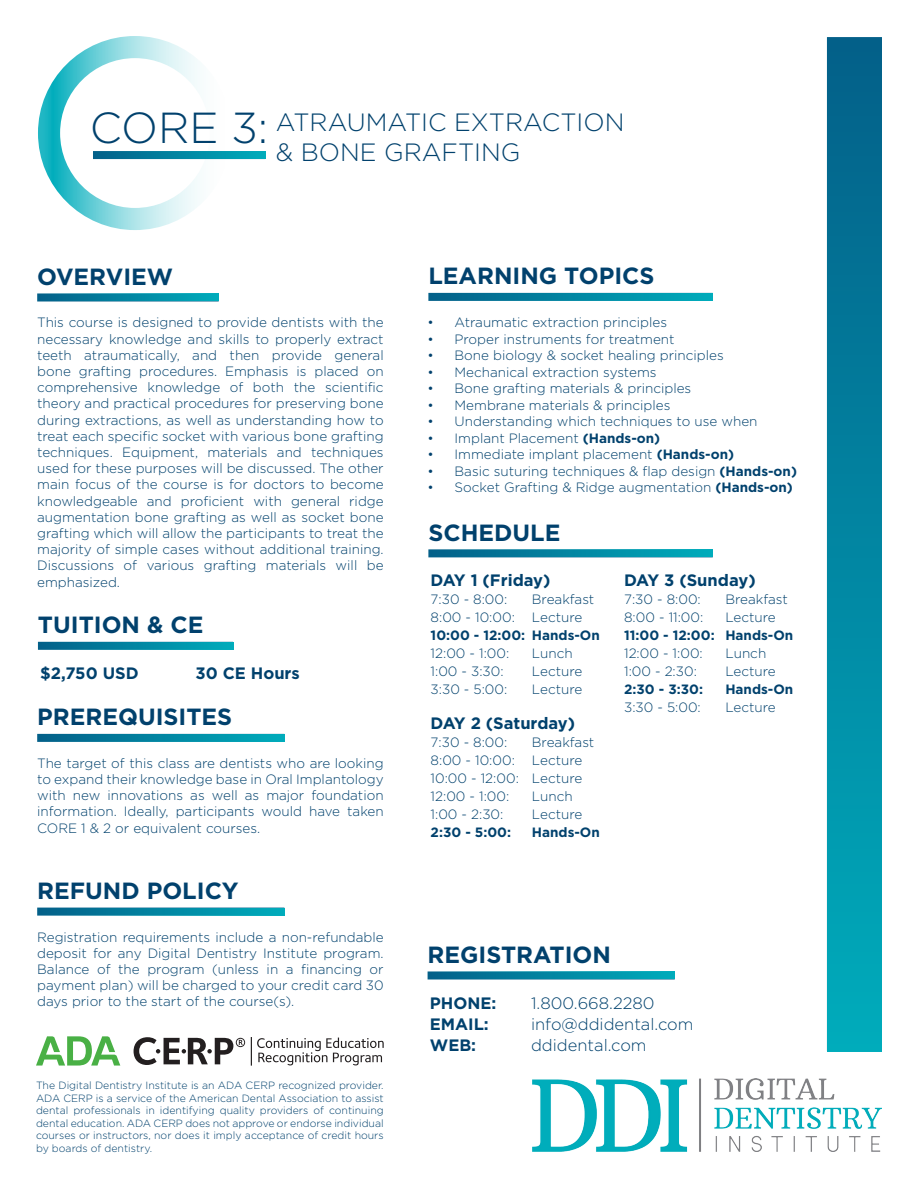
<style>
.page{position:relative;width:918px;height:1188px;background:#fff}
.page>*{position:absolute;margin:0;border:0;box-sizing:border-box;transform-origin:0 0}
.t1{font:300 43.35px "Gotham";color:#01416d}
.t2{font:300 25.05px "Gotham";color:#01416d}
.t3{font:700 23.4px "Gotham";color:#01416d}
.t4{font:700 16.5px "Gotham";color:#01416d}
.t5{font:300 16.5px "Gotham";color:#01416d}
.t6{font:300 13.5px/16.2px "Gotham";color:#01416d;text-align:justify}
.t7{font:700 13.5px "Gotham";color:#01416d}
.t8{font:300 10.5px/12.6px "Gotham";color:#01416d;text-align:justify}
.s1{font-weight:700}
</style>
<div class="page">
<div style="left:827px;top:36px;width:55px;height:1015px;background:linear-gradient(to bottom,#035f89,#00acbb)"></div>
<img style="left:533px;top:1079px;width:349px;height:73px">
<svg style="left:37px;top:293px;width:182px;height:9px"></svg>
<svg style="left:37px;top:294px;width:182px;height:7px"></svg>
<svg style="left:428px;top:293px;width:285px;height:8px;background:#0386a2"></svg>
<svg style="left:37px;top:734px;width:247px;height:8px;background:#0386a2"></svg>
<svg style="left:38px;top:642px;width:195px;height:8px;background:#0487a3"></svg>
<svg style="left:36px;top:1036px;width:84px;height:30px"></svg>
<svg style="left:251px;top:1037px;width:133px;height:29px"></svg>
<svg style="left:134px;top:1037px;width:111px;height:28px"></svg>
<svg style="left:37px;top:908px;width:247px;height:8px;background:#0889a4"></svg>
<svg style="left:428px;top:549px;width:285px;height:8px;background:#0789a4"></svg>
<svg style="left:428px;top:971px;width:247px;height:9px"></svg>
<svg style="left:428px;top:972px;width:247px;height:7px;background:#0185a1"></svg>
<svg style="left:38px;top:36px;width:194px;height:194px"></svg>
<div style="left:60px;top:58px;width:150px;height:150px;background:#fff;border-radius:50%"></div>
<svg style="left:93px;top:151px;width:172px;height:8px"></svg>
<p class="t1" style="left:90px;top:105px;width:180px">CORE 3:</p>
<p class="t2" style="left:276px;top:109px;width:350px">ATRAUMATIC EXTRACTION</p>
<p class="t2" style="left:276px;top:139px;width:246px">&amp; BONE GRAFTING</p>
<p class="t3" style="left:37px;top:263px;width:137px">OVERVIEW</p>
<p class="t3" style="left:428px;top:262px;width:228px">LEARNING TOPICS</p>
<p class="t6" style="left:37px;top:314px;width:348px">This course is designed to provide dentists with the necessary knowledge and skills to properly extract teeth atraumatically, and then provide general bone grafting procedures. Emphasis is placed on comprehensive knowledge of both the scientific theory and practical procedures for preserving bone during extractions, as well as understanding how to treat each specific socket with various bone grafting techniques. Equipment, materials and techniques used for these purposes will be discussed. The other main focus of the course is for doctors to become knowledgeable and proficient with general ridge augmentation bone grafting as well as socket bone grafting which will allow the participants to treat the majority of simple cases without additional training.<br>Discussions of various grafting materials will be emphasized.</p>
<p class="t3" style="left:38px;top:611px;width:167px">TUITION &amp; CE</p>
<p class="t4" style="left:40px;top:663px;width:100px">$2,750 USD</p>
<p class="t4" style="left:195px;top:663px;width:106px">30 CE Hours</p>
<p class="t3" style="left:37px;top:703px;width:197px">PREREQUISITES</p>
<p class="t6" style="left:37px;top:755px;width:348px">The target of this class are dentists who are looking to expand their knowledge base in Oral Implantology with new innovations as well as major foundation information. Ideally, participants would have taken CORE 1 &amp; 2 or equivalent courses.</p>
<p class="t3" style="left:37px;top:877px;width:203px">REFUND POLICY</p>
<p class="t6" style="left:37px;top:928px;width:348px">Registration requirements include a non-refundable deposit for any Digital Dentistry Institute program.<br>Balance of the program (unless in a financing or payment plan) will be charged to your credit card 30 days prior to the start of the course(s).</p>
<p class="t8" style="left:36px;top:1079px;width:349px">The Digital Dentistry Institute is an ADA CERP recognized provider.<br>ADA CERP is a service of the American Dental Association to assist dental professionals in identifying quality providers of continuing dental education. ADA CERP does not approve or endorse individual courses or instructors, nor does it imply acceptance of credit hours by boards of dentistry.</p>
<p class="t6" style="left:428px;top:314px;width:241px">• Atraumatic extraction principles</p>
<p class="t6" style="left:428px;top:331px;width:249px">• Proper instruments for treatment</p>
<p class="t6" style="left:428px;top:347px;width:298px">• Bone biology &amp; socket healing principles</p>
<p class="t6" style="left:428px;top:364px;width:231px">• Mechanical extraction systems</p>
<p class="t6" style="left:428px;top:380px;width:265px">• Bone grafting materials &amp; principles</p>
<p class="t6" style="left:428px;top:397px;width:244px">• Membrane materials &amp; principles</p>
<p class="t6" style="left:428px;top:413px;width:331px">• Understanding which techniques to use when</p>
<p class="t6" style="left:428px;top:430px;width:234px">• Implant Placement <span class="s1">(Hands-on)</span></p>
<p class="t6" style="left:428px;top:446px;width:308px">• Immediate implant placement <span class="s1">(Hands-on)</span></p>
<p class="t6" style="left:428px;top:463px;width:371px">• Basic suturing techniques &amp; flap design <span class="s1">(Hands-on)</span></p>
<p class="t6" style="left:428px;top:479px;width:367px">• Socket Grafting &amp; Ridge augmentation <span class="s1">(Hands-on)</span></p>
<p class="t3" style="left:428px;top:519px;width:133px">SCHEDULE</p>
<p class="t4" style="left:431px;top:571px;width:121px">DAY 1 (Friday)</p>
<p class="t6" style="left:431px;top:591px;width:78px">7:30 - 8:00:</p>
<p class="t6" style="left:532px;top:591px;width:64px">Breakfast</p>
<p class="t6" style="left:431px;top:609px;width:86px">8:00 - 10:00:</p>
<p class="t6" style="left:532px;top:609px;width:52px">Lecture</p>
<p class="t7" style="left:431px;top:628px;width:171px">10:00 - 12:00: Hands-On</p>
<p class="t6" style="left:431px;top:645px;width:80px">12:00 - 1:00:</p>
<p class="t6" style="left:532px;top:645px;width:42px">Lunch</p>
<p class="t6" style="left:431px;top:663px;width:75px">1:00 - 3:30:</p>
<p class="t6" style="left:532px;top:663px;width:52px">Lecture</p>
<p class="t6" style="left:431px;top:681px;width:78px">3:30 - 5:00:</p>
<p class="t6" style="left:532px;top:681px;width:52px">Lecture</p>
<p class="t4" style="left:431px;top:713px;width:146px">DAY 2 (Saturday)</p>
<p class="t6" style="left:431px;top:734px;width:78px">7:30 - 8:00:</p>
<p class="t6" style="left:532px;top:734px;width:64px">Breakfast</p>
<p class="t6" style="left:431px;top:752px;width:86px">8:00 - 10:00:</p>
<p class="t6" style="left:532px;top:752px;width:52px">Lecture</p>
<p class="t6" style="left:431px;top:770px;width:153px">10:00 - 12:00: Lecture</p>
<p class="t6" style="left:431px;top:788px;width:80px">12:00 - 1:00:</p>
<p class="t6" style="left:532px;top:788px;width:42px">Lunch</p>
<p class="t6" style="left:431px;top:806px;width:74px">1:00 - 2:30:</p>
<p class="t6" style="left:532px;top:806px;width:52px">Lecture</p>
<p class="t7" style="left:431px;top:824px;width:82px">2:30 - 5:00:</p>
<p class="t7" style="left:532px;top:824px;width:69px">Hands-On</p>
<p class="t4" style="left:624px;top:571px;width:133px">DAY 3 (Sunday)</p>
<p class="t6" style="left:624px;top:591px;width:78px">7:30 - 8:00:</p>
<p class="t6" style="left:725px;top:591px;width:64px">Breakfast</p>
<p class="t6" style="left:624px;top:609px;width:81px">8:00 - 11:00:</p>
<p class="t6" style="left:725px;top:609px;width:52px">Lecture</p>
<p class="t7" style="left:624px;top:627px;width:171px">11:00 - 12:00: Hands-On</p>
<p class="t6" style="left:624px;top:645px;width:80px">12:00 - 1:00:</p>
<p class="t6" style="left:725px;top:645px;width:42px">Lunch</p>
<p class="t6" style="left:624px;top:663px;width:74px">1:00 - 2:30:</p>
<p class="t6" style="left:725px;top:663px;width:52px">Lecture</p>
<p class="t7" style="left:624px;top:681px;width:80px">2:30 - 3:30:</p>
<p class="t7" style="left:725px;top:681px;width:69px">Hands-On</p>
<p class="t6" style="left:624px;top:699px;width:78px">3:30 - 5:00:</p>
<p class="t6" style="left:725px;top:699px;width:52px">Lecture</p>
<p class="t3" style="left:428px;top:941px;width:185px">REGISTRATION</p>
<p class="t4" style="left:430px;top:993px;width:68px">PHONE:</p>
<p class="t5" style="left:531px;top:994px;width:125px">1.800.668.2280</p>
<p class="t4" style="left:430px;top:1014px;width:61px">EMAIL:</p>
<p class="t5" style="left:531px;top:1015px;width:164px">info@ddidental.com</p>
<p class="t4" style="left:430px;top:1035px;width:48px">WEB:</p>
<p class="t5" style="left:531px;top:1036px;width:117px">ddidental.com</p>
</div>
